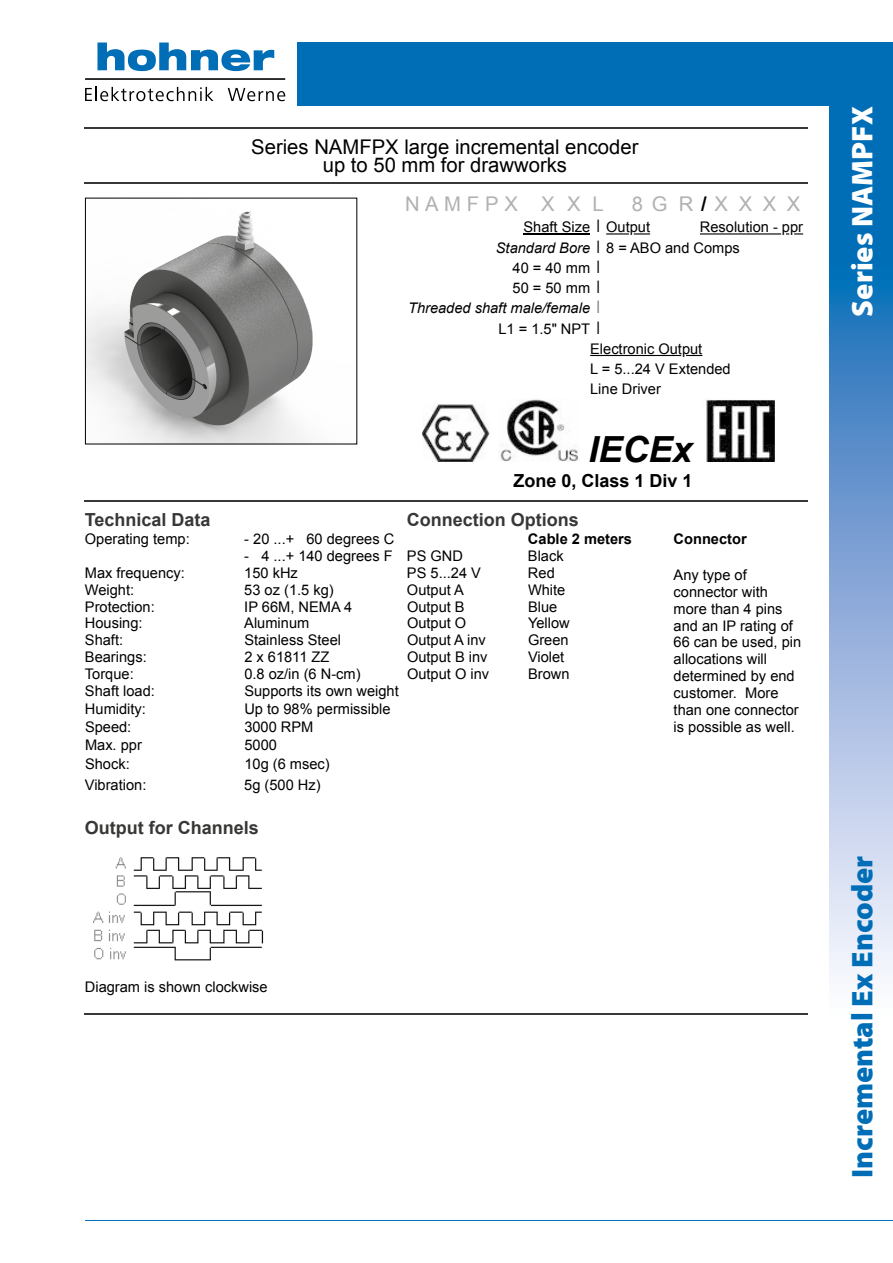
<style>
.page{position:relative;width:893px;height:1263px;background:#fff}
.page>*{position:absolute;margin:0;border:0;box-sizing:border-box;transform-origin:0 0}
.t1{font:italic 700 36px "Arial";color:#000}
.t2{font:900 30px "Myriad Pro";color:#006eb7}
.t3{font:900 30px "Myriad Pro";color:#fff}
.t4{font:20.25px/18px "Arial";color:#000;text-align:center}
.t5{font:20.25px "Arial";letter-spacing:.36em;color:#b1b1b1}
.t6{font:700 18px "Arial";color:#373736}
.t7{font:700 18px "Arial";color:#000}
.t8{font:14.7px/17px "Arial";color:#000}
.t9{font:italic 14.7px "Arial";color:#000}
.t10{font:700 14.7px "Arial";color:#000}
.s1{font-weight:700;color:#000}
.s2{font-family:"Times";font-size:18px}
.s3{font-style:italic}
.s4{font-family:"Times";font-style:normal;font-size:18px;color:#7a7a79}
</style>
<div class="page">
<div style="left:298px;top:43px;width:595px;height:63px;background:#006eb7"></div>
<div style="left:829px;top:43px;width:64px;height:212px;background:#006eb7"></div>
<svg style="left:829px;top:255px;width:64px;height:721px;background:#89aeda"></svg>
<hr style="left:85px;top:1220px;width:808px;height:1px;background:#006eb7">
<svg style="left:97px;top:43px;width:177px;height:28px"></svg>
<svg style="left:85px;top:87px;width:128px;height:14px"></svg>
<svg style="left:228px;top:88px;width:57px;height:13px"></svg>
<hr style="left:85px;top:78px;width:200px;height:2px;background:#000">
<hr style="left:85px;top:128px;width:722px;height:1px;background:#373736">
<hr style="left:85px;top:183px;width:722px;height:1px;background:#373736">
<hr style="left:85px;top:500px;width:722px;height:1px;background:#373736">
<hr style="left:85px;top:1013px;width:722px;height:1px;background:#373736">
<hr style="left:523px;top:233px;width:67px;height:2px;background:#000">
<svg style="left:634px;top:233px;width:16px;height:2px"></svg>
<hr style="left:606px;top:233px;width:23px;height:2px;background:#000">
<svg style="left:786px;top:233px;width:17px;height:2px"></svg>
<hr style="left:700px;top:233px;width:81px;height:2px;background:#000">
<svg style="left:686px;top:355px;width:16px;height:1px"></svg>
<hr style="left:590px;top:355px;width:91px;height:1px;background:#000">
<img style="left:422px;top:404px;width:68px;height:58px">
<img style="left:499px;top:399px;width:80px;height:63px">
<img style="left:706px;top:399px;width:69px;height:63px">
<img style="left:93px;top:857px;width:171px;height:104px">
<img style="left:87px;top:211px;width:226px;height:231px">
<h3 class="t4" style="left:251px;top:138px;width:389px">Series NAMFPX large incremental encoder up to 50 mm for drawworks</h3>
<h3 class="t5" style="left:405px;top:191px;width:200px">NAMFPX X X L</h3>
<h3 class="t5" style="left:632px;top:191px;width:170px">8GR<span class="s1">/</span>XXXX</h3>
<p class="t8" style="left:523px;top:219px;width:128px">Shaft Size <span class="s2">|</span> Output</p>
<p class="t8" style="left:700px;top:219px;width:105px">Resolution - ppr</p>
<p class="t8" style="left:496px;top:239px;width:246px"><span class="s3">Standard Bore</span> <span class="s2">|</span> 8 = ABO and Comps</p>
<p class="t8" style="left:512px;top:259px;width:89px">40 = 40 mm <span class="s2">|</span></p>
<p class="t8" style="left:513px;top:280px;width:89px">50 = 50 mm <span class="s2">|</span></p>
<p class="t9" style="left:408px;top:299px;width:193px">Threaded shaft male/female <span class="s4">|</span></p>
<p class="t8" style="left:498px;top:320px;width:103px">L1 = 1.5" NPT <span class="s2">|</span></p>
<p class="t8" style="left:590px;top:340px;width:114px">Electronic Output</p>
<p class="t8" style="left:590px;top:361px;width:142px">L = 5...24 V Extended</p>
<p class="t8" style="left:590px;top:381px;width:72px">Line Driver</p>
<h1 class="t1" style="left:589px;top:426px;width:106px">IECEx</h1>
<p class="t7" style="left:513px;top:468px;width:181px">Zone 0, Class 1 Div 1</p>
<p class="t6" style="left:85px;top:508px;width:127px">Technical Data</p>
<p class="t6" style="left:407px;top:508px;width:174px">Connection Options</p>
<p class="t8" style="left:85px;top:530px;width:106px">Operating temp:</p>
<p class="t8" style="left:244px;top:530px;width:151px">- 20 ...+ 60 degrees C</p>
<p class="t10" style="left:528px;top:529px;width:106px">Cable 2 meters</p>
<p class="t10" style="left:674px;top:529px;width:75px">Connector</p>
<p class="t8" style="left:244px;top:547px;width:220px">- 4 ...+ 140 degrees F PS GND</p>
<p class="t8" style="left:528px;top:547px;width:37px">Black</p>
<p class="t8" style="left:674px;top:566px;width:129px">Any type of connector with more than 4 pins and an IP rating of<br>66 can be used, pin allocations will determined by end customer. More than one connector is possible as well.</p>
<p class="t8" style="left:85px;top:564px;width:101px">Max frequency:</p>
<p class="t8" style="left:244px;top:564px;width:55px">150 kHz</p>
<p class="t8" style="left:407px;top:564px;width:75px">PS 5...24 V</p>
<p class="t8" style="left:528px;top:564px;width:28px">Red</p>
<p class="t8" style="left:85px;top:581px;width:51px">Weight:</p>
<p class="t8" style="left:244px;top:581px;width:91px">53 oz (1.5 kg)</p>
<p class="t8" style="left:407px;top:581px;width:58px">Output A</p>
<p class="t8" style="left:528px;top:581px;width:39px">White</p>
<p class="t8" style="left:85px;top:598px;width:71px">Protection:</p>
<p class="t8" style="left:244px;top:598px;width:109px">IP 66M, NEMA 4</p>
<p class="t8" style="left:407px;top:598px;width:59px">Output B</p>
<p class="t8" style="left:528px;top:598px;width:31px">Blue</p>
<p class="t8" style="left:85px;top:615px;width:59px">Housing:</p>
<p class="t8" style="left:244px;top:615px;width:67px">Aluminum</p>
<p class="t8" style="left:407px;top:615px;width:61px">Output O</p>
<p class="t8" style="left:528px;top:615px;width:43px">Yellow</p>
<p class="t8" style="left:85px;top:632px;width:40px">Shaft:</p>
<p class="t8" style="left:244px;top:632px;width:98px">Stainless Steel</p>
<p class="t8" style="left:407px;top:632px;width:80px">Output A inv</p>
<p class="t8" style="left:528px;top:632px;width:42px">Green</p>
<p class="t8" style="left:85px;top:649px;width:63px">Bearings:</p>
<p class="t8" style="left:244px;top:649px;width:87px">2 x 61811 ZZ</p>
<p class="t8" style="left:407px;top:649px;width:82px">Output B inv</p>
<p class="t8" style="left:528px;top:649px;width:38px">Violet</p>
<p class="t8" style="left:85px;top:665px;width:50px">Torque:</p>
<p class="t8" style="left:244px;top:665px;width:118px">0.8 oz/in (6 N-cm)</p>
<p class="t8" style="left:407px;top:665px;width:84px">Output O inv</p>
<p class="t8" style="left:528px;top:665px;width:43px">Brown</p>
<p class="t8" style="left:85px;top:682px;width:71px">Shaft load:</p>
<p class="t8" style="left:244px;top:682px;width:156px">Supports its own weight</p>
<p class="t8" style="left:85px;top:700px;width:62px">Humidity:</p>
<p class="t8" style="left:244px;top:700px;width:148px">Up to 98% permissible</p>
<p class="t8" style="left:85px;top:718px;width:48px">Speed:</p>
<p class="t8" style="left:244px;top:718px;width:71px">3000 RPM</p>
<p class="t8" style="left:85px;top:736px;width:58px">Max. ppr</p>
<p class="t8" style="left:244px;top:736px;width:34px">5000</p>
<p class="t8" style="left:85px;top:755px;width:46px">Shock:</p>
<p class="t8" style="left:244px;top:755px;width:87px">10g (6 msec)</p>
<p class="t8" style="left:85px;top:777px;width:63px">Vibration:</p>
<p class="t8" style="left:244px;top:777px;width:78px">5g (500 Hz)</p>
<p class="t6" style="left:85px;top:816px;width:176px">Output for Channels</p>
<p class="t8" style="left:85px;top:978px;width:184px">Diagram is shown clockwise</p>
<h2 class="t3" style="left:842px;top:317px;width:212px;rotate:-90deg">Series NAMPFX</h2>
<h2 class="t2" style="left:842px;top:1178px;width:324px;rotate:-90deg">Incremental Ex Encoder</h2>
</div>
